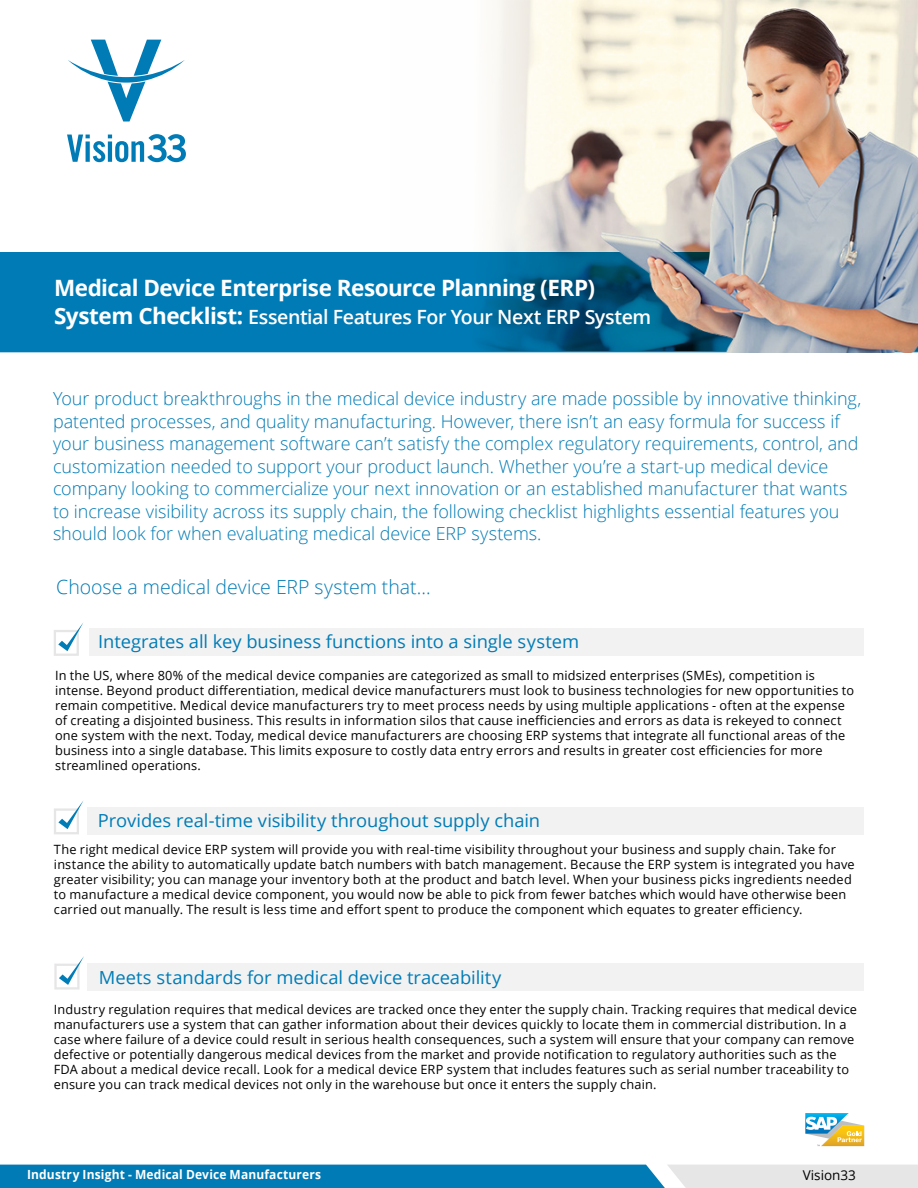
<style>
.page{position:relative;width:918px;height:1188px;background:#fff}
.page>*{position:absolute;margin:0;border:0;box-sizing:border-box;transform-origin:0 0}
.t1{font:700 22.5px "Open Sans";letter-spacing:-.025em;color:#fff}
.t2{font:600 19.65px "Open Sans";letter-spacing:-.025em;color:#fff}
.t3{font:300 19.5px "Open Sans";letter-spacing:-.005em;color:#007bb5}
.t4{font:300 18px/22.5px "Open Sans";letter-spacing:-.005em;color:#007bb5}
.t5{font:18px "Open Sans";letter-spacing:-.005em;color:#007cb6}
.t6{font:13.5px "Open Sans";color:#000}
.t7{font:12.75px/15px "Open Sans";letter-spacing:.015em;color:#000}
.t8{font:700 12.6px "Open Sans";letter-spacing:.015em;color:#fff;scale:.95 1}
.s1{font-weight:700;font-size:22.5px}
</style>
<div class="page">
<svg style="left:0;top:1165px;width:918px;height:23px;background:#429ac3"></svg>
<div style="left:88px;top:964px;width:776px;height:27px;background:#f2f2f2"></div>
<div style="left:88px;top:807px;width:776px;height:27px;background:#f2f2f2"></div>
<div style="left:90px;top:628px;width:774px;height:28px;background:#f2f2f2"></div>
<div style="left:54px;top:630px;width:25px;height:26px;border:2px solid #e6e6e6"></div>
<div style="left:54px;top:808px;width:25px;height:26px;border:2px solid #e6e6e6"></div>
<svg style="left:58px;top:623px;width:25px;height:28px"></svg>
<svg style="left:58px;top:801px;width:25px;height:28px"></svg>
<div style="left:54px;top:964px;width:26px;height:26px;border:2px solid #e6e6e6"></div>
<svg style="left:59px;top:956px;width:25px;height:29px"></svg>
<svg style="left:68px;top:40px;width:117px;height:82px"></svg>
<svg style="left:67px;top:134px;width:119px;height:28px"></svg>
<svg style="left:805px;top:1113px;width:59px;height:33px"></svg>
<div style="left:0;top:252px;width:389px;height:100px;background:#007bb5"></div>
<img style="left:389px;top:1px;width:529px;height:351px">
<h1 class="t1" style="left:54px;top:272px;width:543px">Medical Device Enterprise Resource Planning (ERP)</h1>
<h2 class="t2" style="left:54px;top:304px;width:599px"><span class="s1">System Checklist:</span> Essential Features For Your Next ERP System</h2>
<p class="t4" style="left:53px;top:387px;width:810px">Your product breakthroughs in the medical device industry are made possible by innovative thinking, patented processes, and quality manufacturing. However, there isn’t an easy formula for success if your business management software can’t satisfy the complex regulatory requirements, control, and customization needed to support your product launch. Whether you’re a start-up medical device company looking to commercialize your next innovation or an established manufacturer that wants to increase visibility across its supply chain, the following checklist highlights essential features you should look for when evaluating medical device ERP systems.</p>
<h3 class="t3" style="left:56px;top:574px;width:376px">Choose a medical device ERP system that…</h3>
<h3 class="t5" style="left:98px;top:630px;width:482px">Integrates all key business functions into a single system</h3>
<p class="t7" style="left:55px;top:667px;width:801px">In the US, where 80% of the medical device companies are categorized as small to midsized enterprises (SMEs), competition is intense. Beyond product differentiation, medical device manufacturers must look to business technologies for new opportunities to remain competitive. Medical device manufacturers try to meet process needs by using multiple applications - often at the expense of creating a disjointed business. This results in information silos that cause inefficiencies and errors as data is rekeyed to connect one system with the next. Today, medical device manufacturers are choosing ERP systems that integrate all functional areas of the business into a single database. This limits exposure to costly data entry errors and results in greater cost efficiencies for more streamlined operations.</p>
<h3 class="t5" style="left:98px;top:808px;width:444px">Provides real-time visibility throughout supply chain</h3>
<p class="t7" style="left:54px;top:841px;width:802px">The right medical device ERP system will provide you with real-time visibility throughout your business and supply chain. Take for instance the ability to automatically update batch numbers with batch management. Because the ERP system is integrated you have greater visibility; you can manage your inventory both at the product and batch level. When your business picks ingredients needed to manufacture a medical device component, you would now be able to pick from fewer batches which would have otherwise been carried out manually. The result is less time and effort spent to produce the component which equates to greater efficiency.</p>
<h3 class="t5" style="left:99px;top:965px;width:404px">Meets standards for medical device traceability</h3>
<p class="t7" style="left:54px;top:1002px;width:805px">Industry regulation requires that medical devices are tracked once they enter the supply chain. Tracking requires that medical device manufacturers use a system that can gather information about their devices quickly to locate them in commercial distribution. In a case where failure of a device could result in serious health consequences, such a system will ensure that your company can remove defective or potentially dangerous medical devices from the market and provide notification to regulatory authorities such as the FDA about a medical device recall. Look for a medical device ERP system that includes features such as serial number traceability to ensure you can track medical devices not only in the warehouse but once it enters the supply chain.</p>
<p class="t8" style="left:27px;top:1166px;width:311px">Industry Insight - Medical Device Manufacturers</p>
<p class="t6" style="left:803px;top:1166px;width:55px">Vision33</p>
</div>
